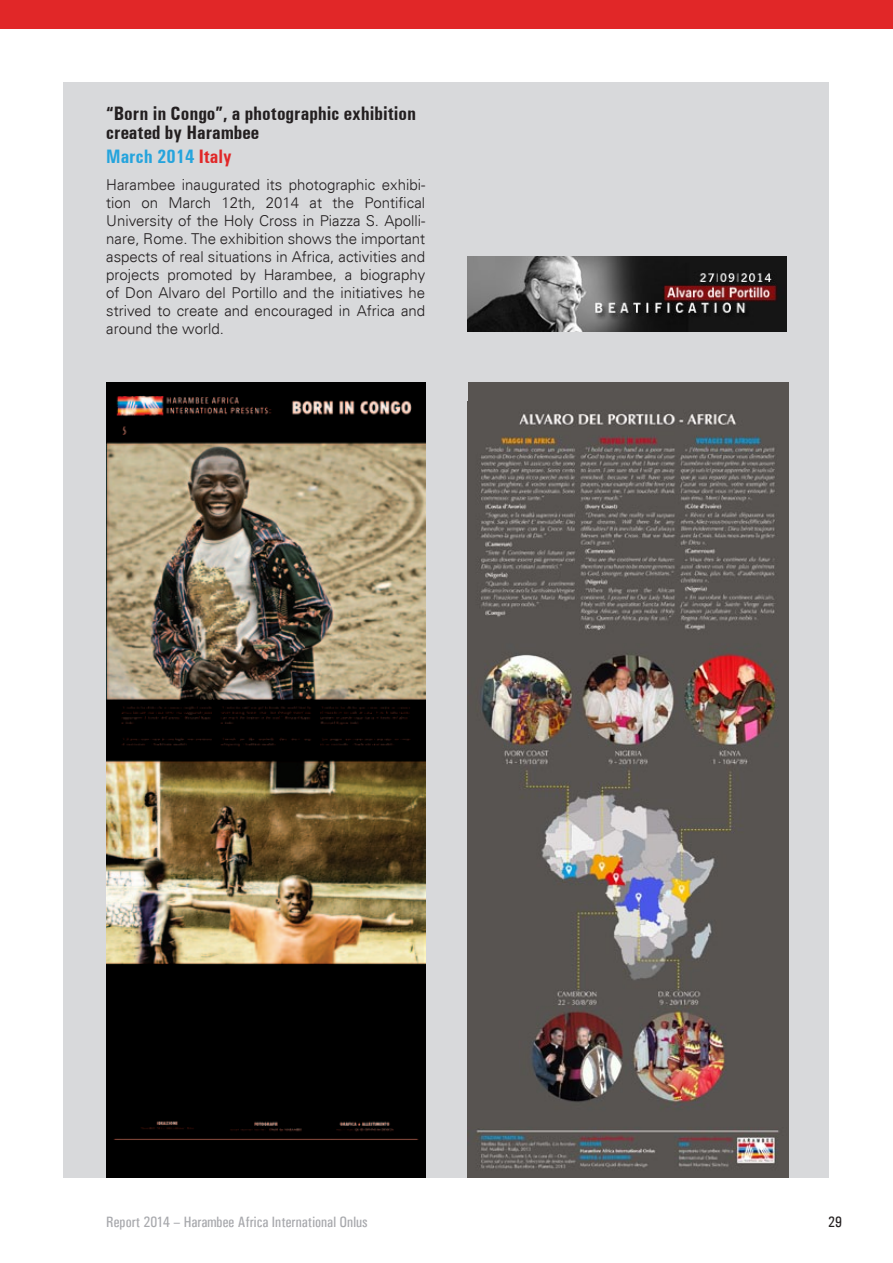
<style>
.page{position:relative;width:893px;height:1263px;background:#fff}
.page>*{position:absolute;margin:0;border:0;box-sizing:border-box;transform-origin:0 0}
.t1{font:700 condensed 19.5px/19.5px "Univers";color:#231f20}
.t2{font:700 condensed 19.5px "Univers";color:#25a4dd}
.t3{font:300 15px/18px "Univers";color:#231f20;text-align:justify}
.t4{font:15px "Univers Condensed";color:#a8a9ad}
.t5{font:15px "Univers Condensed";color:#231f20}
.s1{color:#e12728}
</style>
<div class="page">
<div style="left:64px;top:82px;width:765px;height:1096px;background:#d8d9db"></div>
<div style="left:0;top:0;width:893px;height:28px;background:#e12728"></div>
<div style="left:468px;top:382px;width:321px;height:796px;background:#585451"></div>
<img style="left:476px;top:412px;width:303px;height:757px">
<img style="left:106px;top:383px;width:319px;height:795px">
<img style="left:468px;top:257px;width:318px;height:74px">
<h1 class="t1" style="left:106px;top:103px;width:311px">“Born in Congo”, a photographic exhibition created by Harambee</h1>
<h1 class="t2" style="left:106px;top:145px;width:127px">March 2014 <span class="s1">Italy</span></h1>
<p class="t3" style="left:106px;top:175px;width:320px">Harambee inaugurated its photographic exhibi&shy;tion on March 12th, 2014 at the Pontifical University of the Holy Cross in Piazza S. Apolli&shy;nare, Rome. The exhibition shows the important aspects of real situations in Africa, activities and projects promoted by Harambee, a biography of Don Alvaro del Portillo and the initiatives he strived to create and encouraged in Africa and around the world.</p>
<p class="t4" style="left:106px;top:1213px;width:263px">Report 2014 – Harambee Africa International Onlus</p>
<p class="t5" style="left:828px;top:1213px;width:15px">29</p>
</div>
